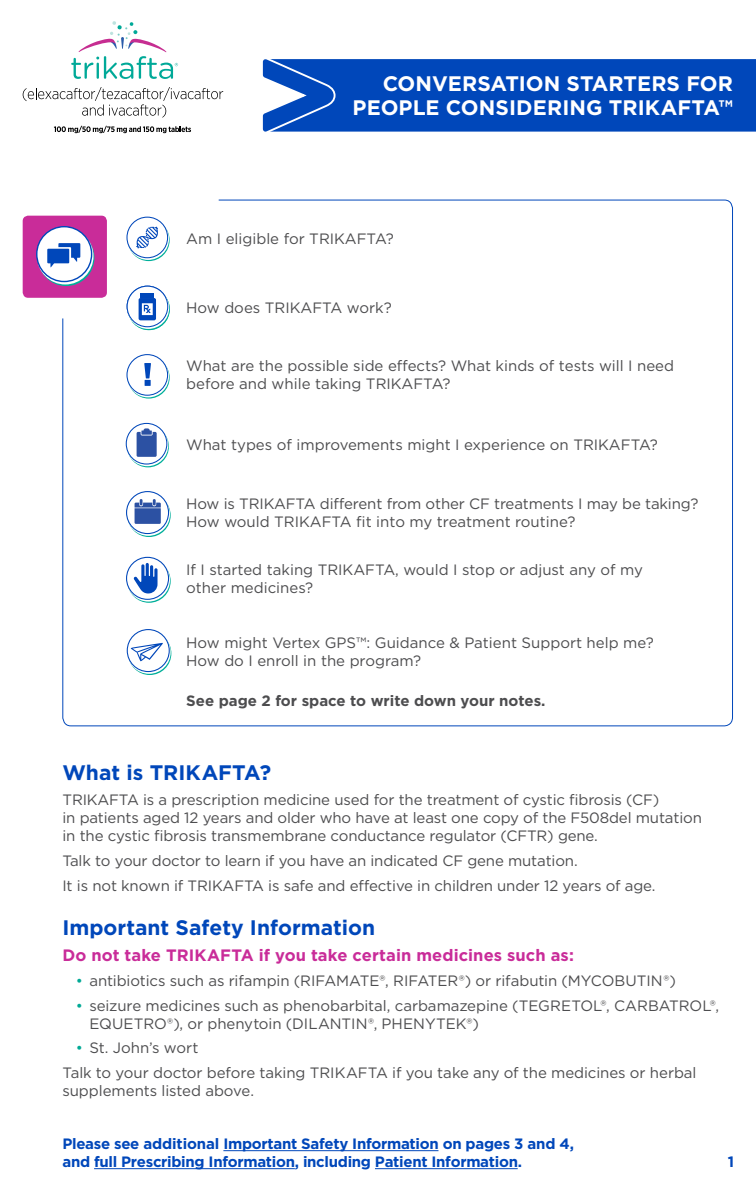
<style>
.page{position:relative;width:756px;height:1188px;background:#fff}
.page>*{position:absolute;margin:0;border:0;box-sizing:border-box;transform-origin:0 0}
.t1{font:700 21px/24px "Gotham";color:#fff;text-align:right}
.t2{font:700 21px "Gotham";color:#0047ba}
.t3{font:700 16.5px "Gotham";letter-spacing:.005em;color:#c92c99}
.t4{font:15px/18px "Gotham";letter-spacing:-.01em;color:#4d4d4f}
.t5{font:700 15px/18px "Gotham";letter-spacing:-.02em;color:#0047ba}
.t6{font:700 15px "Gotham";color:#4d4d4f}
.s1{color:#00a995}
</style>
<div class="page">
<svg style="left:54px;top:126px;width:137px;height:7px"></svg>
<svg style="left:23px;top:87px;width:200px;height:31px"></svg>
<svg style="left:71px;top:21px;width:107px;height:58px"></svg>
<div style="left:262px;top:59px;width:494px;height:73px;background:#0047ba"></div>
<svg style="left:62px;top:199px;width:671px;height:528px"></svg>
<hr style="left:223px;top:1150px;width:215px;height:1px;background:#0047ba">
<hr style="left:94px;top:1168px;width:201px;height:1px;background:#0047ba">
<hr style="left:375px;top:1168px;width:143px;height:1px;background:#0047ba">
<svg style="left:128px;top:219px;width:42px;height:42px"></svg>
<svg style="left:127px;top:218px;width:42px;height:42px"></svg>
<div style="left:127px;top:217px;width:41px;height:41px;background:#fff;border-radius:50%"></div>
<div style="left:126px;top:217px;width:42px;height:41px;border:1px solid #0047ba;border-radius:50%"></div>
<svg style="left:136px;top:227px;width:22px;height:21px"></svg>
<svg style="left:128px;top:357px;width:42px;height:42px"></svg>
<svg style="left:127px;top:356px;width:42px;height:41px"></svg>
<div style="left:127px;top:355px;width:41px;height:40px;background:#fff;border-radius:50%"></div>
<div style="left:126px;top:354px;width:42px;height:42px;border:1px solid #0047ba;border-radius:50%"></div>
<svg style="left:144px;top:363px;width:7px;height:23px"></svg>
<svg style="left:127px;top:426px;width:42px;height:41px"></svg>
<svg style="left:126px;top:424px;width:42px;height:42px"></svg>
<svg style="left:126px;top:423px;width:41px;height:41px"></svg>
<div style="left:126px;top:423px;width:41px;height:42px;border:1px solid #0047ba;border-radius:50%"></div>
<svg style="left:137px;top:428px;width:20px;height:29px"></svg>
<svg style="left:128px;top:288px;width:42px;height:42px"></svg>
<svg style="left:127px;top:287px;width:42px;height:42px"></svg>
<svg style="left:127px;top:286px;width:41px;height:41px"></svg>
<div style="left:127px;top:286px;width:41px;height:41px;border:1px solid #0047ba;border-radius:50%"></div>
<hr style="left:141px;top:293px;width:13px;height:4px;background:#0047ba">
<svg style="left:139px;top:298px;width:17px;height:22px"></svg>
<div style="left:23px;top:216px;width:84px;height:82px;background:#c92c99;border-radius:5px"></div>
<svg style="left:38px;top:230px;width:56px;height:56px"></svg>
<svg style="left:37px;top:228px;width:57px;height:56px"></svg>
<div style="left:37px;top:227px;width:55px;height:55px;background:#fff;border-radius:50%"></div>
<div style="left:36px;top:226px;width:56px;height:56px;border:1px solid #0047ba;border-radius:50%"></div>
<svg style="left:47px;top:243px;width:33px;height:24px"></svg>
<svg style="left:127px;top:494px;width:44px;height:43px"></svg>
<svg style="left:127px;top:493px;width:43px;height:43px"></svg>
<div style="left:127px;top:492px;width:42px;height:42px;background:#fff;border-radius:50%"></div>
<div style="left:126px;top:491px;width:43px;height:43px;border:1px solid #0047ba;border-radius:50%"></div>
<svg style="left:135px;top:499px;width:26px;height:25px"></svg>
<svg style="left:127px;top:560px;width:44px;height:43px"></svg>
<svg style="left:127px;top:558px;width:43px;height:44px"></svg>
<div style="left:127px;top:557px;width:42px;height:42px;background:#fff;border-radius:50%"></div>
<div style="left:126px;top:557px;width:43px;height:43px;border:1px solid #0047ba;border-radius:50%"></div>
<svg style="left:134px;top:563px;width:24px;height:30px"></svg>
<svg style="left:128px;top:632px;width:43px;height:43px"></svg>
<svg style="left:127px;top:631px;width:44px;height:43px"></svg>
<div style="left:127px;top:630px;width:42px;height:42px;background:#fff;border-radius:50%"></div>
<div style="left:127px;top:629px;width:43px;height:43px;border:1px solid #0047ba;border-radius:50%"></div>
<svg style="left:131px;top:643px;width:32px;height:18px"></svg>
<h1 class="t1" style="left:353px;top:71px;width:382px">CONVERSATION STARTERS FOR<br>PEOPLE CONSIDERING TRIKAFTA™</h1>
<p class="t4" style="left:186px;top:229px;width:209px">Am I eligible for TRIKAFTA?</p>
<p class="t4" style="left:186px;top:298px;width:207px">How does TRIKAFTA work?</p>
<p class="t4" style="left:186px;top:356px;width:489px">What are the possible side effects? What kinds of tests will I need before and while taking TRIKAFTA?</p>
<p class="t4" style="left:186px;top:436px;width:473px">What types of improvements might I experience on TRIKAFTA?</p>
<p class="t4" style="left:186px;top:494px;width:514px">How is TRIKAFTA different from other CF treatments I may be taking?<br>How would TRIKAFTA fit into my treatment routine?</p>
<p class="t4" style="left:186px;top:560px;width:458px">If I started taking TRIKAFTA, would I stop or adjust any of my other medicines?</p>
<p class="t4" style="left:186px;top:633px;width:469px">How might Vertex GPS™: Guidance &amp; Patient Support help me?<br>How do I enroll in the program?</p>
<p class="t6" style="left:186px;top:691px;width:361px">See page 2 for space to write down your notes.</p>
<h1 class="t2" style="left:62px;top:759px;width:210px">What is TRIKAFTA?</h1>
<p class="t4" style="left:62px;top:791px;width:641px">TRIKAFTA is a prescription medicine used for the treatment of cystic fibrosis (CF)<br>in patients aged 12 years and older who have at least one copy of the F508del mutation in the cystic fibrosis transmembrane conductance regulator (CFTR) gene.</p>
<p class="t4" style="left:62px;top:848px;width:595px;line-height:24.8px">Talk to your doctor to learn if you have an indicated CF gene mutation.<br>It is not known if TRIKAFTA is safe and effective in children under 12 years of age.</p>
<h1 class="t2" style="left:62px;top:914px;width:314px">Important Safety Information</h1>
<p class="t3" style="left:62px;top:944px;width:513px">Do not take TRIKAFTA if you take certain medicines such as:</p>
<p class="t4" style="left:76px;top:971px;width:602px"><span class="s1">•</span> antibiotics such as rifampin (RIFAMATE®, RIFATER®) or rifabutin (MYCOBUTIN®)</p>
<p class="t4" style="left:89px;top:996px;width:631px;text-indent:-13px"><span class="s1">•</span> seizure medicines such as phenobarbital, carbamazepine (TEGRETOL®, CARBATROL®,<br>EQUETRO®), or phenytoin (DILANTIN®, PHENYTEK®)</p>
<p class="t4" style="left:62px;top:1035px;width:636px;line-height:24.8px;text-indent:14px"><span class="s1">•</span> St. John’s wort<br>Talk to your doctor before taking TRIKAFTA if you take any of the medicines or herbal</p>
<p class="t4" style="left:62px;top:1082px;width:193px">supplements listed above.</p>
<p class="t5" style="left:62px;top:1135px;width:513px">Please see additional Important Safety Information on pages 3 and 4, and full Prescribing Information, including Patient Information.</p>
<p class="t5" style="left:728px;top:1152px;width:8px">1</p>
</div>
